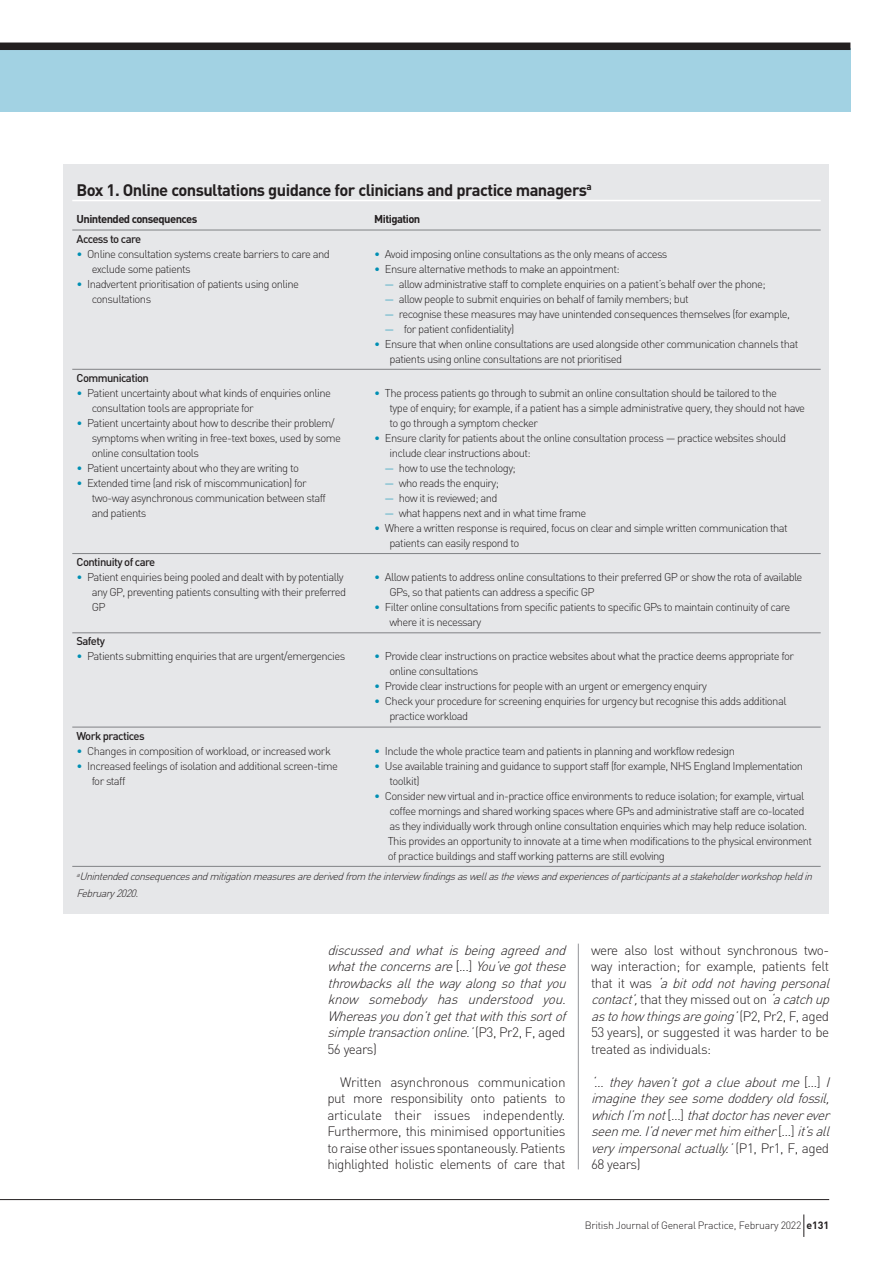
<style>
.page{position:relative;width:893px;height:1263px;background:#fff}
.page>*{position:absolute;margin:0;border:0;box-sizing:border-box;transform-origin:0 0}
.t1{font:700 16.5px "DIN";letter-spacing:-.035em;color:#231f20}
.t2{font:300 13.5px/16.5px "DIN";letter-spacing:-.035em;color:#231f20;text-align:justify}
.t3{font:italic 300 13.5px/16.5px "DIN";color:#231f20}
.t4{font:300 11.25px/15px "DIN";letter-spacing:-.05em;color:#231f20}
.t5{font:500 11.25px "DIN";letter-spacing:-.05em;color:#231f20}
.t6{font:700 11.25px "DIN";letter-spacing:-.05em;color:#231f20}
.t7{font:italic 300 10.5px/16.5px "DIN";color:#231f20}
.t8{font:300 10.5px "DIN";letter-spacing:-.025em;color:#231f20}
.s1{color:#008fb3}
.s2{font-style:normal}
.s3{font-style:italic}
.s4{font-weight:700}
</style>
<div class="page">
<div style="left:0;top:48px;width:850px;height:64px;background:#a2d2e3"></div>
<div style="left:0;top:43px;width:850px;height:7px;background:#231f20"></div>
<hr style="left:578px;top:944px;width:1px;height:225px;background:#939598">
<div style="left:64px;top:165px;width:765px;height:749px;background:#e6e7e9"></div>
<hr style="left:72px;top:200px;width:749px;height:1px;background:#fff">
<hr style="left:72px;top:230px;width:749px;height:1px;background:#808285">
<hr style="left:72px;top:369px;width:749px;height:1px;background:#808285">
<hr style="left:72px;top:553px;width:749px;height:1px;background:#808285">
<hr style="left:72px;top:632px;width:749px;height:1px;background:#808285">
<hr style="left:72px;top:727px;width:749px;height:1px;background:#808285">
<hr style="left:72px;top:866px;width:749px;height:1px;background:#808285">
<hr style="left:0;top:1199px;width:829px;height:1px;background:#231f20">
<svg style="left:803px;top:1214px;width:1px;height:23px"></svg>
<h1 class="t1" style="left:77px;top:179px;width:517px">Box 1. Online consultations guidance for clinicians and practice managers<sup>a</sup></h1>
<p class="t6" style="left:77px;top:212px;width:122px">Unintended consequences</p>
<p class="t6" style="left:374px;top:212px;width:48px">Mitigation</p>
<p class="t5" style="left:77px;top:231px;width:66px">Access to care</p>
<p class="t4" style="left:77px;top:246px;width:255px"><span class="s1">•</span> Online consultation systems create barriers to care and</p>
<p class="t4" style="left:374px;top:246px;width:295px"><span class="s1">•</span> Avoid imposing online consultations as the only means of access</p>
<p class="t4" style="left:92px;top:261px;width:101px">exclude some patients</p>
<p class="t4" style="left:374px;top:261px;width:247px"><span class="s1">•</span> Ensure alternative methods to make an appointment:</p>
<p class="t4" style="left:77px;top:276px;width:224px"><span class="s1">•</span> Inadvertent prioritisation of patients using online</p>
<p class="t4" style="left:384px;top:276px;width:383px"><span class="s1">—</span> allow administrative staff to complete enquiries on a patient’s behalf over the phone;</p>
<p class="t4" style="left:92px;top:291px;width:61px">consultations</p>
<p class="t4" style="left:384px;top:291px;width:306px"><span class="s1">—</span> allow people to submit enquiries on behalf of family members; but</p>
<p class="t4" style="left:384px;top:306px;width:407px"><span class="s1">—</span> recognise these measures may have unintended consequences themselves (for example,</p>
<p class="t4" style="left:384px;top:321px;width:131px"><span class="s1">—</span> for patient confidentiality)</p>
<p class="t4" style="left:389px;top:336px;width:410px;text-indent:-15px"><span class="s1">•</span> Ensure that when online consultations are used alongside other communication channels that patients using online consultations are not prioritised</p>
<p class="t5" style="left:77px;top:371px;width:74px">Communication</p>
<p class="t4" style="left:77px;top:385px;width:256px"><span class="s1">•</span> Patient uncertainty about what kinds of enquiries online</p>
<p class="t4" style="left:374px;top:385px;width:404px"><span class="s1">•</span> The process patients go through to submit an online consultation should be tailored to the</p>
<p class="t4" style="left:92px;top:400px;width:164px">consultation tools are appropriate for</p>
<p class="t4" style="left:389px;top:400px;width:417px">type of enquiry; for example, if a patient has a simple administrative query, they should not have</p>
<p class="t4" style="left:77px;top:415px;width:260px"><span class="s1">•</span> Patient uncertainty about how to describe their problem/</p>
<p class="t4" style="left:389px;top:415px;width:150px">to go through a symptom checker</p>
<p class="t4" style="left:92px;top:430px;width:251px">symptoms when writing in free-text boxes, used by some</p>
<p class="t4" style="left:374px;top:430px;width:413px"><span class="s1">•</span> Ensure clarity for patients about the online consultation process — practice websites should</p>
<p class="t4" style="left:92px;top:445px;width:109px">online consultation tools</p>
<p class="t4" style="left:389px;top:445px;width:143px">include clear instructions about:</p>
<p class="t4" style="left:77px;top:460px;width:224px"><span class="s1">•</span> Patient uncertainty about who they are writing to</p>
<p class="t4" style="left:384px;top:460px;width:133px"><span class="s1">—</span> how to use the technology;</p>
<p class="t4" style="left:77px;top:475px;width:232px"><span class="s1">•</span> Extended time (and risk of miscommunication) for</p>
<p class="t4" style="left:384px;top:475px;width:116px"><span class="s1">—</span> who reads the enquiry;</p>
<p class="t4" style="left:92px;top:490px;width:236px">two-way asynchronous communication between staff</p>
<p class="t4" style="left:384px;top:490px;width:115px"><span class="s1">—</span> how it is reviewed; and</p>
<p class="t4" style="left:92px;top:505px;width:56px">and patients</p>
<p class="t4" style="left:384px;top:505px;width:204px"><span class="s1">—</span> what happens next and in what time frame</p>
<p class="t4" style="left:389px;top:520px;width:400px;text-indent:-15px"><span class="s1">•</span> Where a written response is required, focus on clear and simple written communication that patients can easily respond to</p>
<p class="t5" style="left:77px;top:555px;width:80px">Continuity of care</p>
<p class="t4" style="left:77px;top:569px;width:269px"><span class="s1">•</span> Patient enquiries being pooled and dealt with by potentially</p>
<p class="t4" style="left:374px;top:569px;width:430px"><span class="s1">•</span> Allow patients to address online consultations to their preferred GP or show the rota of available</p>
<p class="t4" style="left:92px;top:584px;width:256px">any GP, preventing patients consulting with their preferred</p>
<p class="t4" style="left:389px;top:584px;width:207px">GPs, so that patients can address a specific GP</p>
<p class="t4" style="left:92px;top:599px;width:15px">GP</p>
<p class="t4" style="left:389px;top:599px;width:402px;text-indent:-15px"><span class="s1">•</span> Filter online consultations from specific patients to specific GPs to maintain continuity of care where it is necessary</p>
<p class="t5" style="left:77px;top:634px;width:30px">Safety</p>
<p class="t4" style="left:77px;top:649px;width:270px"><span class="s1">•</span> Patients submitting enquiries that are urgent/emergencies</p>
<p class="t4" style="left:389px;top:649px;width:406px;text-indent:-15px"><span class="s1">•</span> Provide clear instructions on practice websites about what the practice deems appropriate for online consultations</p>
<p class="t4" style="left:374px;top:679px;width:334px"><span class="s1">•</span> Provide clear instructions for people with an urgent or emergency enquiry</p>
<p class="t4" style="left:389px;top:694px;width:399px;text-indent:-15px"><span class="s1">•</span> Check your procedure for screening enquiries for urgency but recognise this adds additional practice workload</p>
<p class="t5" style="left:77px;top:728px;width:70px">Work practices</p>
<p class="t4" style="left:77px;top:743px;width:256px"><span class="s1">•</span> Changes in composition of workload, or increased work</p>
<p class="t4" style="left:374px;top:743px;width:362px"><span class="s1">•</span> Include the whole practice team and patients in planning and workflow redesign</p>
<p class="t4" style="left:77px;top:758px;width:263px"><span class="s1">•</span> Increased feelings of isolation and additional screen-time</p>
<p class="t4" style="left:374px;top:758px;width:430px"><span class="s1">•</span> Use available training and guidance to support staff (for example, NHS England Implementation</p>
<p class="t4" style="left:92px;top:773px;width:35px">for staff</p>
<p class="t4" style="left:389px;top:773px;width:32px">toolkit)</p>
<p class="t4" style="left:388px;top:788px;width:426px;text-indent:-13px"><span class="s1">•</span> Consider new virtual and in-practice office environments to reduce isolation; for example, virtual coffee mornings and shared working spaces where GPs and administrative staff are co-located as they individually work through online consultation enquiries which may help reduce isolation.<br>This provides an opportunity to innovate at a time when modifications to the physical environment of practice buildings and staff working patterns are still evolving</p>
<p class="t7" style="left:77px;top:868px;width:740px"><sup>a</sup>Unintendedconsequencesandmitigationmeasuresarederivedfrom theinterviewfindingsaswellastheviewsandexperiencesofparticipantsatastakeholderworkshopheldin<br>February2020.</p>
<p class="t3" style="left:327px;top:942px;width:244px">discussed and what is being agreed and whattheconcernsare<span class="s2">[ . . . ]</span> You’vegotthese throwbacksallthewayalongsothatyou know somebody has understood you.<br>Whereasyoudon’tgetthatwiththissortof simpletransactiononline.’<span class="s2">( P 3 , P r 2 , F , a g e d 56 years)</span></p>
<p class="t2" style="left:327px;top:1074px;width:240px;text-indent:13px">Written asynchronous communication put more responsibility onto patients to articulate their issues independently.<br>Furthermore, this minimised opportunities to raise other issues spontaneously. Patients highlighted holistic elements of care that</p>
<p class="t2" style="left:591px;top:942px;width:244px;text-align:left">were also lost without synchronous two&shy;way interaction; for example, patients felt t h a t i t w a s <span class="s3">‘abitoddnothavingpersonal contact’,</span>t h a t t h ey m i ss e d o u t o n <span class="s3">‘acatchup astohow thingsaregoing’</span>( P 2 , P r 2 , F , a g e d 53 years), or suggested it was harder to be treated as individuals:</p>
<p class="t3" style="left:591px;top:1074px;width:244px">‘<span class="s2">…</span> theyhaven’tgotaclueaboutme<span class="s2">[ … ]</span> I imaginetheyseesomedodderyoldfossil, whichI’m not<span class="s2">[ … ]</span> thatdoctorhasneverever seenme.I’dnevermethim either<span class="s2">[ … ]</span> it’sall veryimpersonalactually.’<span class="s2">( P 1 , P r 1 , F , a g e d 68 years)</span></p>
<p class="t8" style="left:585px;top:1219px;width:246px">British Journal of General Practice, February 2022 <span class="s4">e131</span></p>
</div>
